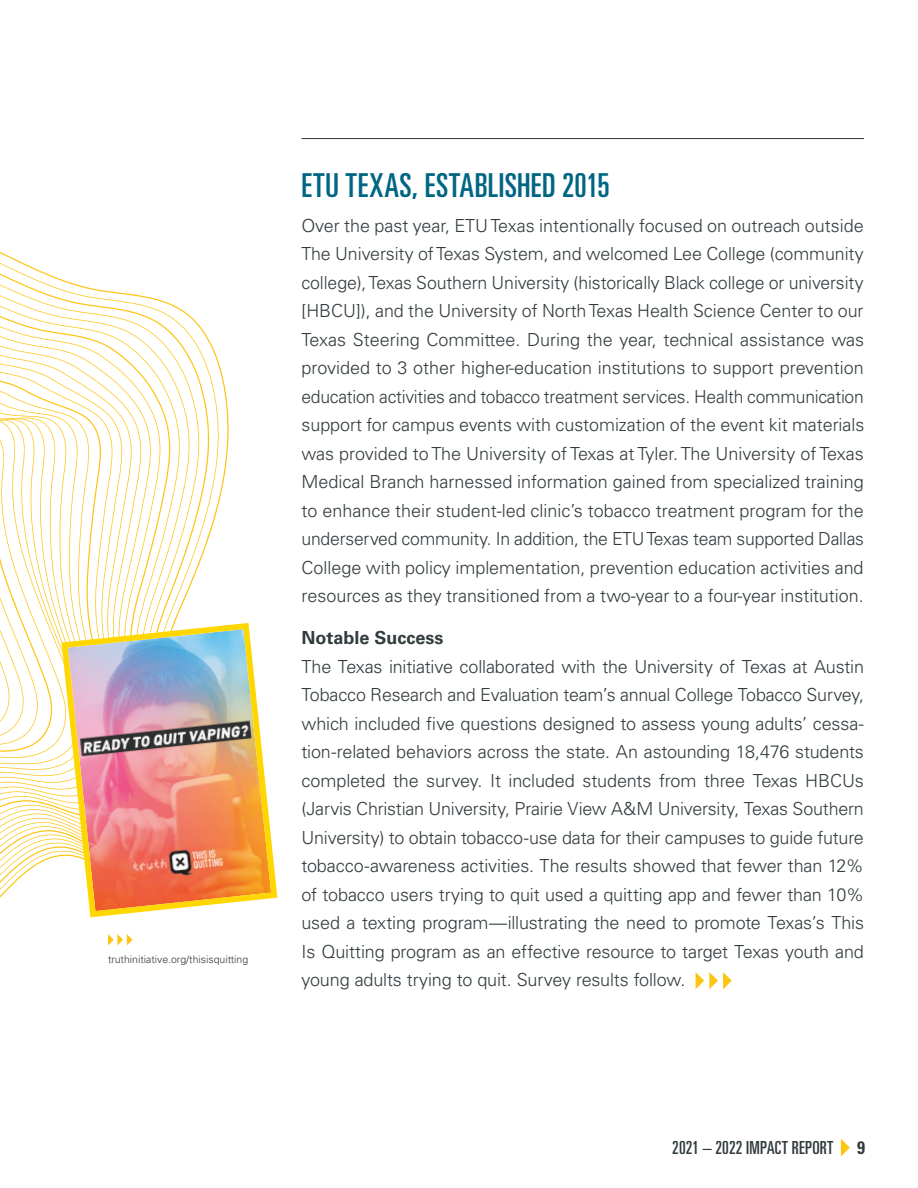
<style>
.page{position:relative;width:918px;height:1188px;background:#fff}
.page>*{position:absolute;margin:0;border:0;box-sizing:border-box;transform-origin:0 0}
.t1{font:ultra-condensed 33px "Univers LT Std";letter-spacing:.02em;color:#006583}
.t2{font:300 18px/28.5px "Univers LT Std";letter-spacing:-.005em;color:#323b3e;text-align:justify}
.t3{font:ultra-condensed 18px "Univers LT Std";letter-spacing:.01em;color:#323b3e}
.t4{font:700 18px "Univers LT Std";color:#323b3e}
.t5{font:700 condensed 18px "Univers LT Std";color:#323b3e}
.t6{font:300 10.5px "Univers LT Std";color:#323b3e}
</style>
<div class="page">
<svg style="left:0;top:251px;width:229px;height:647px"></svg>
<svg style="left:696px;top:972px;width:36px;height:17px"></svg>
<svg style="left:841px;top:1139px;width:9px;height:18px"></svg>
<hr style="left:302px;top:138px;width:562px;height:1px;background:#323b3e">
<img style="left:58px;top:620px;width:220px;height:298px">
<svg style="left:108px;top:934px;width:25px;height:12px"></svg>
<p class="t6" style="left:108px;top:952px;width:142px">truthinitiative.org/thisisquitting</p>
<p class="t1" style="left:302px;top:167px;width:310px">ETU TEXAS, ESTABLISHED 2015</p>
<p class="t2" style="left:302px;top:211px;width:564px">Over the past year, ETU Texas intentionally focused on outreach outside The University of Texas System, and welcomed Lee College (community college), Texas Southern University (historically Black college or university [HBCU]), and the University of North Texas Health Science Center to our Texas Steering Committee. During the year, technical assistance was provided to 3 other higher-education institutions to support prevention education activities and tobacco treatment services. Health communication support for campus events with customization of the event kit materials was provided to The University of Texas at Tyler. The University of Texas Medical Branch harnessed information gained from specialized training to enhance their student-led clinic’s tobacco treatment program for the underserved community. In addition, the ETU Texas team supported Dallas College with policy implementation, prevention education activities and resources as they transitioned from a two-year to a four-year institution.</p>
<p class="t4" style="left:302px;top:627px;width:144px">Notable Success</p>
<p class="t2" style="left:302px;top:652px;width:564px">The Texas initiative collaborated with the University of Texas at Austin Tobacco Research and Evaluation team’s annual College Tobacco Survey, which included five questions designed to assess young adults’ cessa&shy;tion-related behaviors across the state. An astounding 18,476 students completed the survey. It included students from three Texas HBCUs (Jarvis Christian University, Prairie View A&amp;M University, Texas Southern University) to obtain tobacco-use data for their campuses to guide future tobacco-awareness activities. The results showed that fewer than 12% of tobacco users trying to quit used a quitting app and fewer than 10% used a texting program—illustrating the need to promote Texas’s This Is Quitting program as an effective resource to target Texas youth and young adults trying to quit. Survey results follow.</p>
<p class="t3" style="left:672px;top:1138px;width:163px">2021 – 2022 IMPACT REPORT</p>
<p class="t5" style="left:857px;top:1137px;width:9px">9</p>
</div>
